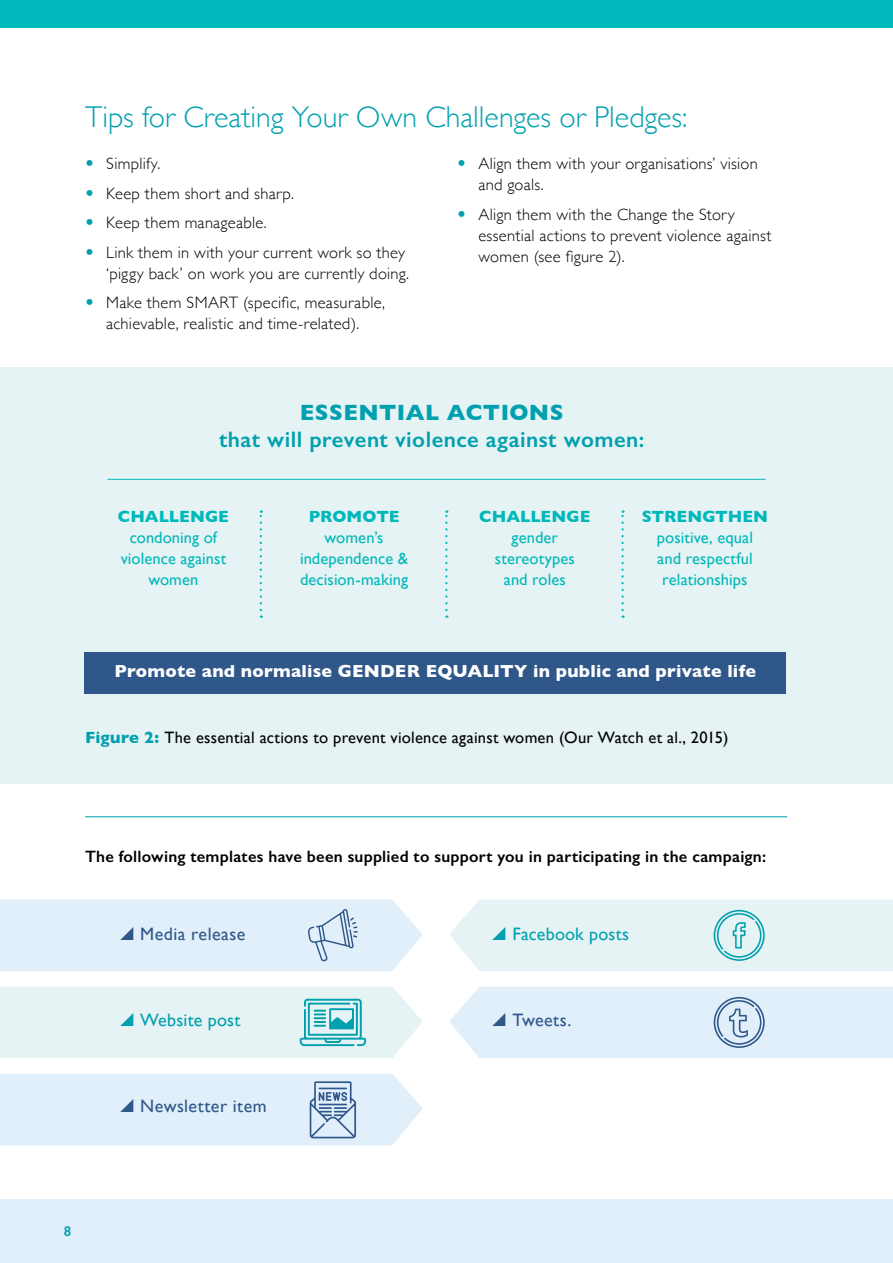
<style>
.page{position:relative;width:893px;height:1263px;background:#fff}
.page>*{position:absolute;margin:0;border:0;box-sizing:border-box;transform-origin:0 0}
.t1{font:300 30px "Gill Sans";color:#00a0af}
.t2{font:600 22.5px "Gill Sans";letter-spacing:.02em;color:#00a0af}
.t3{font:700 22.5px "Gill Sans";letter-spacing:.02em;color:#00a0af}
.t4{font:18px "Gill Sans";letter-spacing:.025em;color:#30578a}
.t5{font:18px "Gill Sans";letter-spacing:.01em;color:#00a0af}
.t6{font:700 17.7px "Gill Sans";letter-spacing:.015em;color:#fff}
.t7{font:300 16.5px/21px "Gill Sans";letter-spacing:.02em;color:#000}
.t8{font:16.5px/21px "Gill Sans";letter-spacing:.005em;color:#00b8ba;text-align:center}
.t9{font:600 16.5px "Gill Sans";letter-spacing:.015em;color:#000}
.t10{font:16.5px "Gill Sans";letter-spacing:.015em;color:#000}
.t11{font:700 16.5px "Gill Sans";color:#00b8ba}
.t12{font:600 14.25px "Gill Sans";color:#00a0af}
.s1{font-weight:700;font-size:18px;color:#00a0af}
.s2{font-weight:700;color:#00a0af}
</style>
<div class="page">
<div style="left:0;top:1199px;width:893px;height:64px;background:#e0effa"></div>
<div style="left:0;top:0;width:893px;height:28px;background:#00babd"></div>
<div style="left:0;top:367px;width:893px;height:417px;background:#e6f3f4"></div>
<svg style="left:260px;top:510px;width:2px;height:108px"></svg>
<svg style="left:445px;top:510px;width:2px;height:108px"></svg>
<svg style="left:621px;top:510px;width:3px;height:108px"></svg>
<hr style="left:108px;top:479px;width:657px;height:1px;background:#00b8ba">
<div style="left:85px;top:652px;width:701px;height:41px;background:#30578a"></div>
<svg style="left:449px;top:986px;width:444px;height:72px;background:#deecf8"></svg>
<svg style="left:0;top:899px;width:423px;height:72px;background:#deedf8"></svg>
<svg style="left:0;top:1073px;width:423px;height:72px;background:#dcebf7"></svg>
<hr style="left:85px;top:816px;width:702px;height:1px;background:#00a0af">
<svg style="left:0;top:986px;width:423px;height:72px;background:#ddf0f1"></svg>
<svg style="left:449px;top:899px;width:444px;height:72px;background:#e2f1f3"></svg>
<h1 class="t1" style="left:85px;top:94px;width:604px">Tips for Creating Your Own Challenges or Pledges:</h1>
<p class="t7" style="left:85px;top:153px;width:77px"><span class="s1">•</span> Simplify.</p>
<p class="t7" style="left:85px;top:182px;width:210px"><span class="s1">•</span> Keep them short and sharp.</p>
<p class="t7" style="left:85px;top:212px;width:183px"><span class="s1">•</span> Keep them manageable.</p>
<p class="t7" style="left:85px;top:241px;width:325px;text-align:right"><span class="s1">•</span> Link them in with your current work so they ‘piggy back’ on work you are currently doing.</p>
<p class="t7" style="left:85px;top:292px;width:302px;text-align:center"><span class="s1">•</span> Make them SMART (specific, measurable, achievable, realistic and time-related).</p>
<p class="t7" style="left:478px;top:153px;width:281px;text-indent:-21px"><span class="s1">•</span> Align them with your organisations’ vision and goals.</p>
<p class="t7" style="left:478px;top:203px;width:295px;text-indent:-21px"><span class="s1">•</span> Align them with the Change the Story essential actions to prevent violence against women (see figure 2).</p>
<h2 class="t3" style="left:300px;top:395px;width:265px">ESSENTIAL ACTIONS</h2>
<h2 class="t2" style="left:219px;top:426px;width:427px">that will prevent violence against women:</h2>
<p class="t11" style="left:118px;top:503px;width:113px">CHALLENGE</p>
<p class="t8" style="left:121px;top:527px;width:107px">condoning of violence against women</p>
<p class="t11" style="left:309px;top:503px;width:92px">PROMOTE</p>
<p class="t8" style="left:300px;top:527px;width:110px">women’s independence &amp; decision-making</p>
<p class="t11" style="left:479px;top:503px;width:113px">CHALLENGE</p>
<p class="t8" style="left:495px;top:527px;width:81px">gender stereotypes and roles</p>
<p class="t11" style="left:642px;top:503px;width:128px">STRENGTHEN</p>
<p class="t8" style="left:657px;top:527px;width:98px">positive, equal and respectful relationships</p>
<p class="t6" style="left:115px;top:657px;width:643px">Promote and normalise GENDER EQUALITY in public and private life</p>
<p class="t10" style="left:85px;top:727px;width:645px"><span class="s2">Figure 2:</span> The essential actions to prevent violence against women (Our Watch et al., 2015)</p>
<p class="t9" style="left:85px;top:846px;width:683px">The following templates have been supplied to support you in participating in the campaign:</p>
<p class="t4" style="left:140px;top:923px;width:106px">Media release</p>
<p class="t5" style="left:140px;top:1009px;width:102px">Website post</p>
<p class="t4" style="left:140px;top:1095px;width:128px">Newsletter item</p>
<p class="t5" style="left:512px;top:923px;width:118px">Facebook posts</p>
<p class="t4" style="left:512px;top:1009px;width:60px">Tweets.</p>
<p class="t12" style="left:64px;top:1223px;width:9px">8</p>
</div>
